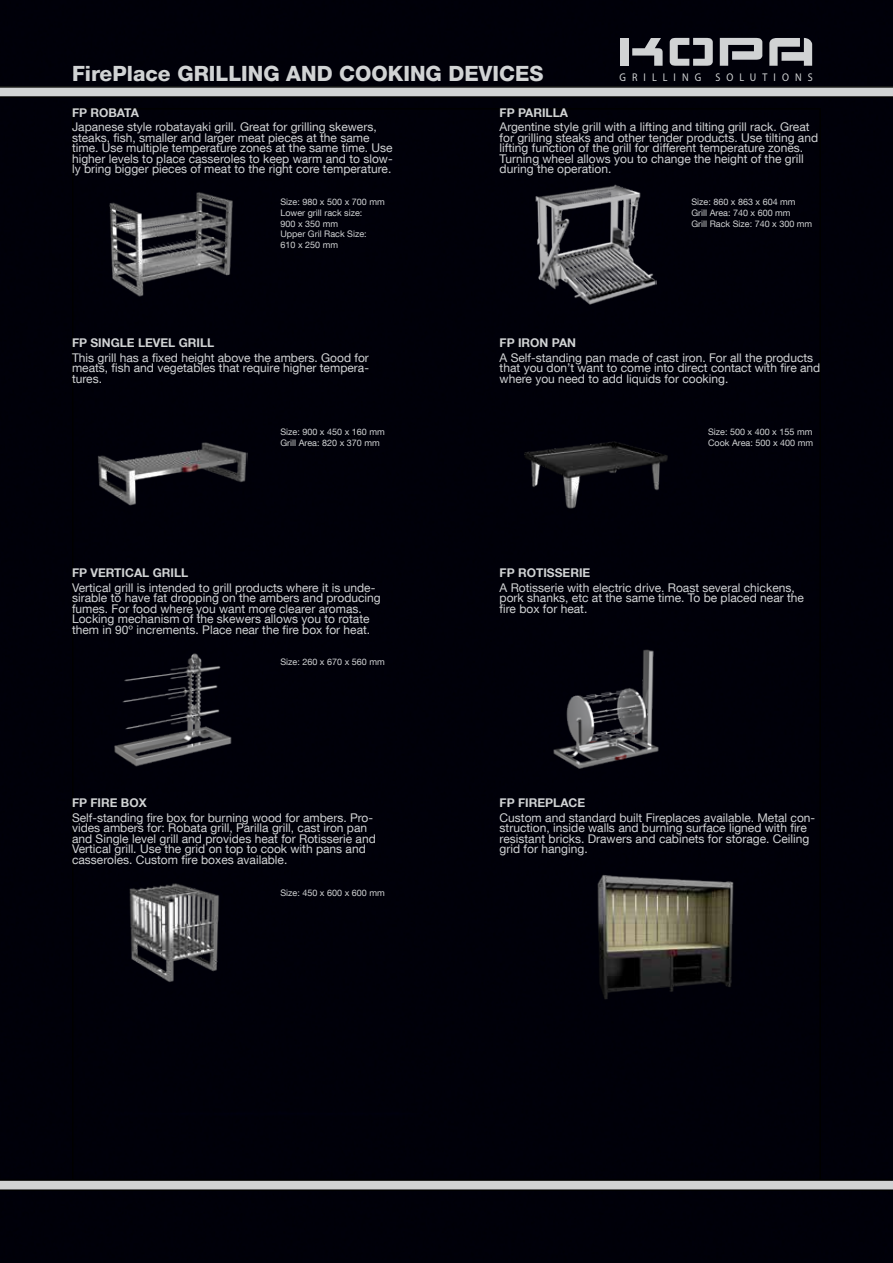
<style>
.page{position:relative;width:893px;height:1263px;background:#000009}
.page>*{position:absolute;margin:0;border:0;box-sizing:border-box;transform-origin:0 0}
.t1{font:800 21px "Helvetica Neue LT Com";color:#d1d3d4}
.t2{font:12px/10.5px "Helvetica Neue LT Com";color:#d1d3d4}
.t3{font:700 12px "Helvetica Neue LT Com";color:#d1d3d4}
.t4{font:11.25px "Myriad Pro";letter-spacing:.6em;color:#d1d3d4;scale:.9 1}
.t5{font:9px/10.8px "Helvetica Neue LT Com";color:#d1d3d4}
</style>
<div class="page">
<svg style="left:0;top:1179px;width:893px;height:12px;background:#979899"></svg>
<svg style="left:0;top:86px;width:893px;height:12px;background:#999a9b"></svg>
<div style="left:620px;top:38px;width:8px;height:28px;background:#d1d3d4"></div>
<svg style="left:632px;top:38px;width:31px;height:28px"></svg>
<svg style="left:670px;top:38px;width:43px;height:28px"></svg>
<svg style="left:769px;top:38px;width:43px;height:28px"></svg>
<svg style="left:720px;top:38px;width:42px;height:28px"></svg>
<img style="left:528px;top:182px;width:128px;height:122px">
<img style="left:521px;top:439px;width:151px;height:72px">
<img style="left:551px;top:648px;width:109px;height:122px">
<img style="left:591px;top:872px;width:149px;height:128px">
<img style="left:72px;top:187px;width:194px;height:113px">
<img style="left:97px;top:441px;width:151px;height:65px">
<img style="left:111px;top:651px;width:125px;height:119px">
<img style="left:85px;top:881px;width:181px;height:102px">
<h1 class="t1" style="left:72px;top:61px;width:473px">FirePlace GRILLING AND COOKING DEVICES</h1>
<p class="t4" style="left:619px;top:71px;width:92px">GRILLING</p>
<p class="t4" style="left:715px;top:71px;width:109px">SOLUTIONS</p>
<p class="t3" style="left:72px;top:105px;width:68px">FP ROBATA</p>
<p class="t2" style="left:72px;top:122px;width:322px">Japanese style robatayaki grill. Great for grilling skewers, steaks, fish, smaller and larger meat pieces at the same time. Use multiple temperature zones at the same time. Use higher levels to place casseroles to keep warm and to slow&shy;ly bring bigger pieces of meat to the right core temperature.</p>
<p class="t3" style="left:500px;top:105px;width:70px">FP PARILLA</p>
<p class="t2" style="left:500px;top:122px;width:320px">Argentine style grill with a lifting and tilting grill rack. Great for grilling steaks and other tender products. Use tilting and lifting function of the grill for different temperature zones.<br>Turning wheel allows you to change the height of the grill during the operation.</p>
<p class="t5" style="left:280px;top:196px;width:106px">Size: 980 x 500 x 700 mm<br>Lower grill rack size:<br>900 x 350 mm<br>Upper Gril Rack Size:<br>610 x 250 mm</p>
<p class="t5" style="left:691px;top:196px;width:122px">Size: 860 x 863 x 604 mm<br>Grill Area: 740 x 600 mm<br>Grill Rack Size: 740 x 300 mm</p>
<p class="t3" style="left:72px;top:335px;width:144px">FP SINGLE LEVEL GRILL</p>
<p class="t2" style="left:72px;top:352px;width:298px;text-align:justify">This grill has a fixed height above the ambers. Good for meats, fish and vegetables that require higher tempera&shy;tures.</p>
<p class="t5" style="left:280px;top:426px;width:106px">Size: 900 x 450 x 160 mm<br>Grill Area: 820 x 370 mm</p>
<p class="t3" style="left:72px;top:565px;width:118px">FP VERTICAL GRILL</p>
<p class="t2" style="left:72px;top:582px;width:310px">Vertical grill is intended to grill products where it is unde&shy;sirable to have fat dropping on the ambers and producing fumes. For food where you want more clearer aromas.<br>Locking mechanism of the skewers allows you to rotate them in 90º increments. Place near the fire box for heat.</p>
<p class="t5" style="left:280px;top:657px;width:106px">Size: 260 x 670 x 560 mm</p>
<p class="t3" style="left:72px;top:795px;width:76px">FP FIRE BOX</p>
<p class="t2" style="left:72px;top:812px;width:305px">Self-standing fire box for burning wood for ambers. Pro&shy;vides ambers for: Robata grill, Parilla grill, cast iron pan and Single level grill and provides heat for Rotisserie and Vertical grill. Use the grid on top to cook with pans and casseroles. Custom fire boxes available.</p>
<p class="t5" style="left:280px;top:887px;width:106px">Size: 450 x 600 x 600 mm</p>
<p class="t3" style="left:500px;top:335px;width:78px">FP IRON PAN</p>
<p class="t2" style="left:500px;top:352px;width:322px">A Self-standing pan made of cast iron. For all the products that you don’t want to come into direct contact with fire and where you need to add liquids for cooking.</p>
<p class="t5" style="left:708px;top:426px;width:106px">Size: 500 x 400 x 155 mm<br>Cook Area: 500 x 400 mm</p>
<p class="t3" style="left:500px;top:565px;width:92px">FP ROTISSERIE</p>
<p class="t2" style="left:500px;top:582px;width:306px">A Rotisserie with electric drive. Roast several chickens, pork shanks, etc at the same time. To be placed near the fire box for heat.</p>
<p class="t3" style="left:500px;top:795px;width:87px">FP FIREPLACE</p>
<p class="t2" style="left:500px;top:812px;width:317px">Custom and standard built Fireplaces available. Metal con&shy;struction, inside walls and burning surface ligned with fire resistant bricks. Drawers and cabinets for storage. Ceiling grid for hanging.</p>
</div>
